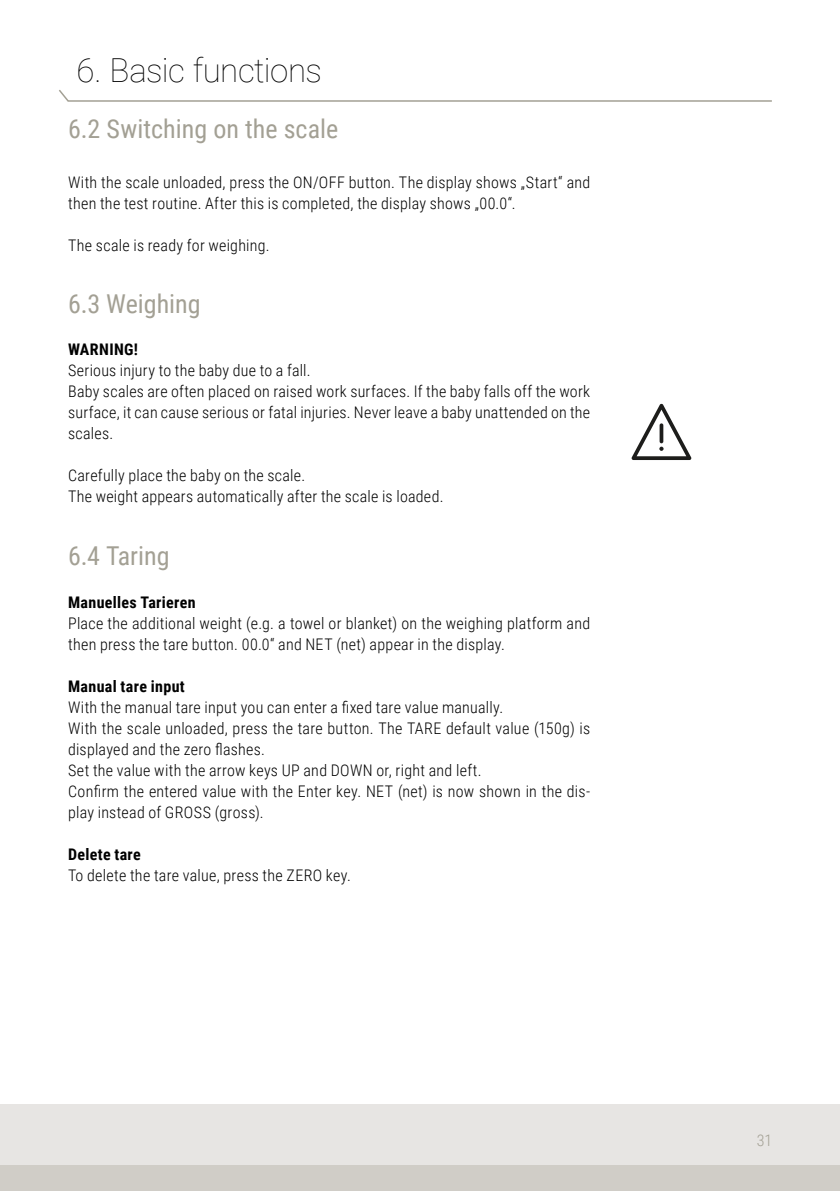
<style>
.page{position:relative;width:840px;height:1191px;background:#fff}
.page>*{position:absolute;margin:0;border:0;box-sizing:border-box;transform-origin:0 0}
.t1{font:100 33px "Roboto";letter-spacing:-.015em;color:#000}
.t2{font:26px "Roboto Condensed";color:#a3a094}
.t3{font:300 16px/21px "Roboto Condensed";letter-spacing:.015em;color:#000}
.t4{font:700 16px "Roboto Condensed";letter-spacing:.02em;color:#000}
.t5{font:300 16px "Roboto Condensed";color:#a3a094}
</style>
<div class="page">
<div style="left:0;top:1104px;width:839px;height:73px;background:#e7e5e3"></div>
<div style="left:0;top:1164px;width:839px;height:27px;background:#d0cdc7"></div>
<svg style="left:631px;top:403px;width:60px;height:57px"></svg>
<svg style="left:59px;top:90px;width:713px;height:12px"></svg>
<h1 class="t1" style="left:77px;top:47px;width:247px">6. Basic functions</h1>
<h2 class="t2" style="left:68px;top:111px;width:271px">6.2 Switching on the scale</h2>
<p class="t3" style="left:68px;top:171px;width:523px">With the scale unloaded, press the ON/OFF button. The display shows „Start“ and then the test routine. After this is completed, the display shows „00.0“.</p>
<p class="t3" style="left:68px;top:234px;width:203px">The scale is ready for weighing.</p>
<h2 class="t2" style="left:68px;top:286px;width:134px">6.3 Weighing</h2>
<p class="t4" style="left:68px;top:338px;width:71px">WARNING!</p>
<p class="t3" style="left:68px;top:359px;width:523px">Serious injury to the baby due to a fall.<br>Baby scales are often placed on raised work surfaces. If the baby falls off the work surface, it can cause serious or fatal injuries. Never leave a baby unattended on the scales.</p>
<p class="t3" style="left:68px;top:464px;width:377px">Carefully place the baby on the scale.<br>The weight appears automatically after the scale is loaded.</p>
<h2 class="t2" style="left:68px;top:538px;width:103px">6.4 Taring</h2>
<p class="t4" style="left:68px;top:591px;width:129px">Manuelles Tarieren</p>
<p class="t3" style="left:68px;top:612px;width:523px">Place the additional weight (e.g. a towel or blanket) on the weighing platform and then press the tare button. 00.0“ and NET (net) appear in the display.</p>
<p class="t4" style="left:68px;top:675px;width:118px">Manual tare input</p>
<p class="t3" style="left:68px;top:696px;width:523px">With the manual tare input you can enter a fixed tare value manually.<br>With the scale unloaded, press the tare button. The TARE default value (150g) is displayed and the zero flashes.<br>Set the value with the arrow keys UP and DOWN or, right and left.<br>Confirm the entered value with the Enter key. NET (net) is now shown in the dis&shy;play instead of GROSS (gross).</p>
<p class="t4" style="left:68px;top:843px;width:74px">Delete tare</p>
<p class="t3" style="left:68px;top:864px;width:284px">To delete the tare value, press the ZERO key.</p>
<p class="t5" style="left:756px;top:1129px;width:17px">31</p>
</div>
